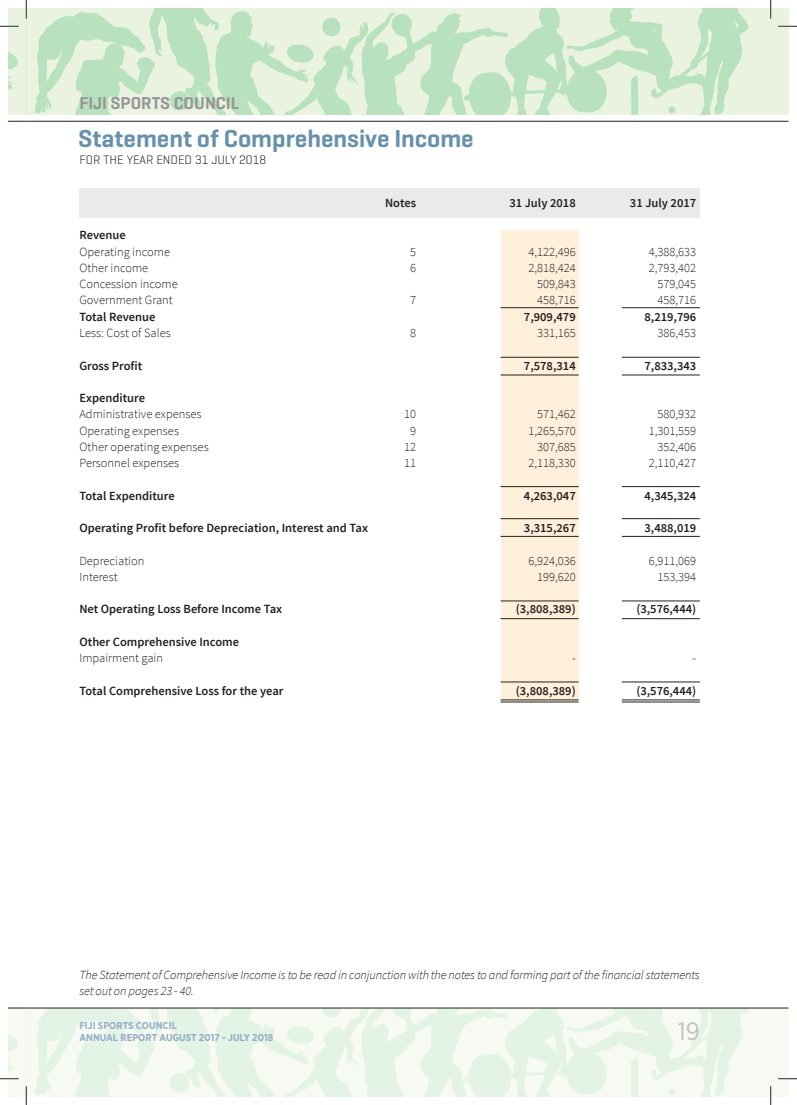
<style>
.page{position:relative;width:797px;height:1105px;background:#fff}
.page>*{position:absolute;margin:0;border:0;box-sizing:border-box;transform-origin:0 0}
.t1{font:600 25px "Geogrotesque";color:#6691ad}
.t2{font:25px "Gotham Narrow";color:#c0bfc1}
.t3{font:600 17.5px "Geogrotesque";color:#969698}
.t4{font:300 12.5px "Source Sans Pro";color:#241f1f}
.t5{font:600 12.5px "Source Sans Pro";color:#241f1f}
.t6{font:italic 300 12.5px/16.2px "Source Sans Pro";letter-spacing:-.01em;color:#241f1f}
.t7{font:300 12.5px "Geogrotesque";color:#241f1f}
.t8{font:700 10px/12px "Gotham Narrow";color:#92adc5}
</style>
<div class="page">
<img style="left:9px;top:1009px;width:779px;height:87px">
<svg style="left:9px;top:121px;width:17px;height:1px"></svg>
<hr style="left:26px;top:121px;width:762px;height:1px;background:#241f1f">
<img style="left:9px;top:9px;width:779px;height:106px">
<svg style="left:9px;top:1008px;width:17px;height:1px"></svg>
<hr style="left:26px;top:1008px;width:762px;height:1px;background:#241f1f">
<div style="left:500px;top:231px;width:78px;height:471px;background:#ffefdb"></div>
<div style="left:79px;top:189px;width:620px;height:29px;background:#ebeaea"></div>
<hr style="left:500px;top:307px;width:78px;height:1px;background:#241f1f">
<hr style="left:500px;top:486px;width:78px;height:1px;background:#241f1f">
<hr style="left:500px;top:357px;width:78px;height:1px;background:#241f1f">
<hr style="left:500px;top:518px;width:78px;height:1px;background:#241f1f">
<hr style="left:500px;top:601px;width:78px;height:1px;background:#241f1f">
<hr style="left:500px;top:682px;width:78px;height:1px;background:#241f1f">
<hr style="left:500px;top:375px;width:78px;height:1px;background:#241f1f">
<hr style="left:500px;top:536px;width:78px;height:1px;background:#241f1f">
<hr style="left:500px;top:618px;width:78px;height:1px;background:#241f1f">
<hr style="left:500px;top:700px;width:78px;height:1px;background:#241f1f">
<hr style="left:500px;top:702px;width:78px;height:1px;background:#241f1f">
<hr style="left:622px;top:307px;width:77px;height:1px;background:#241f1f">
<hr style="left:622px;top:486px;width:77px;height:1px;background:#241f1f">
<hr style="left:622px;top:357px;width:77px;height:1px;background:#241f1f">
<hr style="left:622px;top:518px;width:77px;height:1px;background:#241f1f">
<hr style="left:622px;top:601px;width:77px;height:1px;background:#241f1f">
<hr style="left:622px;top:682px;width:77px;height:1px;background:#241f1f">
<hr style="left:622px;top:375px;width:77px;height:1px;background:#241f1f">
<hr style="left:622px;top:536px;width:77px;height:1px;background:#241f1f">
<hr style="left:622px;top:618px;width:77px;height:1px;background:#241f1f">
<hr style="left:622px;top:700px;width:77px;height:1px;background:#241f1f">
<hr style="left:622px;top:702px;width:77px;height:1px;background:#241f1f">
<svg style="left:0;top:25px;width:19px;height:2px"></svg>
<svg style="left:778px;top:25px;width:19px;height:2px"></svg>
<svg style="left:0;top:1078px;width:19px;height:1px"></svg>
<svg style="left:778px;top:1078px;width:19px;height:1px"></svg>
<svg style="left:25px;top:0;width:2px;height:19px"></svg>
<svg style="left:25px;top:1086px;width:2px;height:19px"></svg>
<svg style="left:770px;top:0;width:1px;height:19px"></svg>
<svg style="left:770px;top:1086px;width:1px;height:19px"></svg>
<h2 class="t3" style="left:79px;top:92px;width:161px">FIJI SPORTS COUNCIL</h2>
<h1 class="t1" style="left:78px;top:123px;width:397px">Statement of Comprehensive Income</h1>
<p class="t7" style="left:79px;top:152px;width:188px">FOR THE YEAR ENDED 31 JULY 2018</p>
<p class="t5" style="left:385px;top:195px;width:33px">Notes</p>
<p class="t5" style="left:509px;top:195px;width:68px">31 July 2018</p>
<p class="t5" style="left:630px;top:195px;width:68px">31 July 2017</p>
<p class="t5" style="left:79px;top:227px;width:48px">Revenue</p>
<p class="t4" style="left:79px;top:244px;width:92px">Operating income</p>
<p class="t4" style="left:410px;top:244px;width:7px">5</p>
<p class="t4" style="left:528px;top:244px;width:49px">4,122,496</p>
<p class="t4" style="left:649px;top:244px;width:49px">4,388,633</p>
<p class="t4" style="left:79px;top:260px;width:70px">Other income</p>
<p class="t4" style="left:410px;top:260px;width:7px">6</p>
<p class="t4" style="left:528px;top:260px;width:49px">2,818,424</p>
<p class="t4" style="left:649px;top:260px;width:49px">2,793,402</p>
<p class="t4" style="left:79px;top:276px;width:100px">Concession income</p>
<p class="t4" style="left:537px;top:276px;width:40px">509,843</p>
<p class="t4" style="left:657px;top:276px;width:40px">579,045</p>
<p class="t4" style="left:79px;top:293px;width:95px">Government Grant</p>
<p class="t4" style="left:410px;top:293px;width:7px">7</p>
<p class="t4" style="left:537px;top:293px;width:40px">458,716</p>
<p class="t4" style="left:657px;top:293px;width:40px">458,716</p>
<p class="t5" style="left:79px;top:309px;width:77px">Total Revenue</p>
<p class="t5" style="left:524px;top:309px;width:53px">7,909,479</p>
<p class="t5" style="left:644px;top:309px;width:53px">8,219,796</p>
<p class="t4" style="left:79px;top:325px;width:93px">Less: Cost of Sales</p>
<p class="t4" style="left:410px;top:325px;width:7px">8</p>
<p class="t4" style="left:537px;top:325px;width:40px">331,165</p>
<p class="t4" style="left:657px;top:325px;width:40px">386,453</p>
<p class="t5" style="left:79px;top:357px;width:64px">Gross Profit</p>
<p class="t5" style="left:524px;top:357px;width:53px">7,578,314</p>
<p class="t5" style="left:644px;top:357px;width:53px">7,833,343</p>
<p class="t5" style="left:79px;top:390px;width:67px">Expenditure</p>
<p class="t4" style="left:79px;top:406px;width:124px">Administrative expenses</p>
<p class="t4" style="left:404px;top:406px;width:13px">10</p>
<p class="t4" style="left:537px;top:406px;width:40px">571,462</p>
<p class="t4" style="left:657px;top:406px;width:40px">580,932</p>
<p class="t4" style="left:79px;top:423px;width:101px">Operating expenses</p>
<p class="t4" style="left:410px;top:423px;width:7px">9</p>
<p class="t4" style="left:528px;top:423px;width:49px">1,265,570</p>
<p class="t4" style="left:649px;top:423px;width:49px">1,301,559</p>
<p class="t4" style="left:79px;top:439px;width:131px">Other operating expenses</p>
<p class="t4" style="left:404px;top:439px;width:13px">12</p>
<p class="t4" style="left:537px;top:439px;width:40px">307,685</p>
<p class="t4" style="left:657px;top:439px;width:40px">352,406</p>
<p class="t4" style="left:79px;top:455px;width:101px">Personnel expenses</p>
<p class="t4" style="left:404px;top:455px;width:13px">11</p>
<p class="t4" style="left:528px;top:455px;width:49px">2,118,330</p>
<p class="t4" style="left:649px;top:455px;width:49px">2,110,427</p>
<p class="t5" style="left:79px;top:487px;width:97px">Total Expenditure</p>
<p class="t5" style="left:524px;top:487px;width:53px">4,263,047</p>
<p class="t5" style="left:644px;top:487px;width:53px">4,345,324</p>
<p class="t5" style="left:79px;top:520px;width:290px">Operating Profit before Depreciation, Interest and Tax</p>
<p class="t5" style="left:524px;top:520px;width:53px">3,315,267</p>
<p class="t5" style="left:644px;top:520px;width:53px">3,488,019</p>
<p class="t4" style="left:79px;top:553px;width:67px">Depreciation</p>
<p class="t4" style="left:528px;top:553px;width:49px">6,924,036</p>
<p class="t4" style="left:649px;top:553px;width:49px">6,911,069</p>
<p class="t4" style="left:79px;top:569px;width:40px">Interest</p>
<p class="t4" style="left:537px;top:569px;width:40px">199,620</p>
<p class="t4" style="left:657px;top:569px;width:40px">153,394</p>
<p class="t5" style="left:79px;top:601px;width:204px">Net Operating Loss Before Income Tax</p>
<p class="t5" style="left:516px;top:601px;width:61px">(3,808,389)</p>
<p class="t5" style="left:636px;top:601px;width:61px">(3,576,444)</p>
<p class="t5" style="left:79px;top:634px;width:161px">Other Comprehensive Income</p>
<p class="t4" style="left:79px;top:650px;width:85px">Impairment gain</p>
<p class="t4" style="left:572px;top:650px;width:5px">-</p>
<p class="t4" style="left:692px;top:650px;width:5px">-</p>
<p class="t5" style="left:79px;top:682px;width:206px">Total Comprehensive Loss for the year</p>
<p class="t5" style="left:516px;top:682px;width:61px">(3,808,389)</p>
<p class="t5" style="left:636px;top:682px;width:61px">(3,576,444)</p>
<p class="t6" style="left:79px;top:967px;width:622px">The Statement of Comprehensive Income is to be read in conjunction with the notes to and forming part of the financial statements set out on pages 23 - 40.</p>
<p class="t8" style="left:79px;top:1020px;width:195px">FIJI SPORTS COUNCIL<br>ANNUAL REPORT AUGUST 2017 - JULY 2018</p>
<h1 class="t2" style="left:678px;top:1016px;width:23px">19</h1>
</div>
